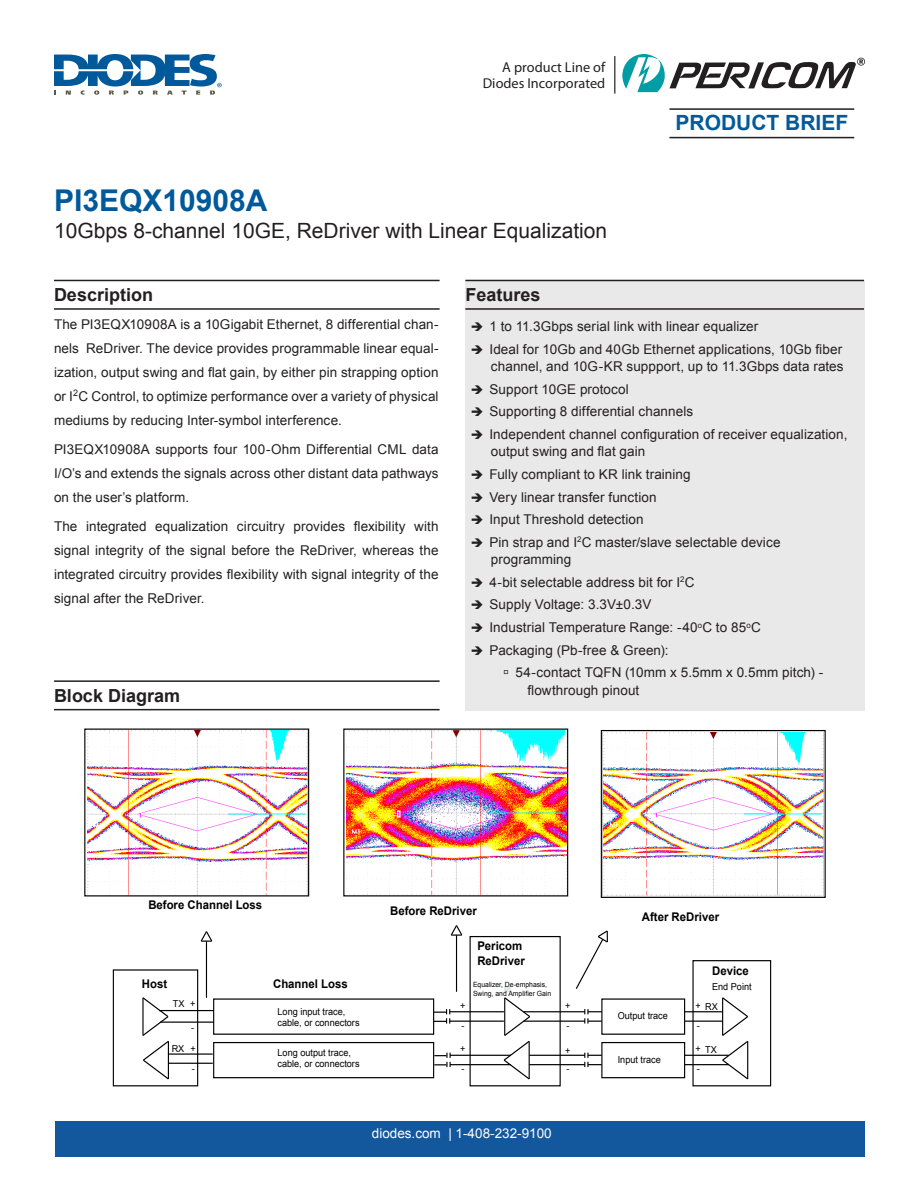
<style>
.page{position:relative;width:918px;height:1188px;background:#fff}
.page>*{position:absolute;margin:0;border:0;box-sizing:border-box;transform-origin:0 0}
.t1{font:700 30px "Arial";color:#00599b}
.t2{font:21px "Arial";color:#231f20}
.t3{font:700 21px "Arial";color:#005a9c}
.Diodes_Section_heade{font:700 18px "Arial";color:#231f20}
.t4{font:14.25px/16.6px "Myriad Pro";color:#231f20;text-align:right}
.Base_Text_Style{font:13.5px/24px "Arial";letter-spacing:.005em;color:#231f20}
.t5{font:13.5px "Arial";color:#fff}
.t6{font:700 12px/14.4px "Arial";color:#000;scale:.95 1}
.t7{font:9.6px/19.8px "Arial";color:#000;scale:.95 1}
.t8{font:7.2px/8.6px "Arial";color:#000;scale:.95 1}
</style>
<div class="page">
<div style="left:465px;top:280px;width:400px;height:431px;background:#e9e9e9"></div>
<svg style="left:622px;top:54px;width:243px;height:38px"></svg>
<hr style="left:614px;top:56px;width:1px;height:38px;background:#231f20">
<div style="left:55px;top:1121px;width:809px;height:36px;background:#13579d"></div>
<svg style="left:54px;top:54px;width:168px;height:41px"></svg>
<hr style="left:669px;top:108px;width:185px;height:2px;background:#231f20">
<hr style="left:669px;top:137px;width:185px;height:1px;background:#231f20">
<hr style="left:54px;top:680px;width:386px;height:2px;background:#231f20">
<hr style="left:54px;top:709px;width:386px;height:1px;background:#231f20">
<hr style="left:465px;top:280px;width:399px;height:1px;background:#231f20">
<hr style="left:465px;top:308px;width:399px;height:2px;background:#231f20">
<hr style="left:54px;top:280px;width:386px;height:1px;background:#231f20">
<hr style="left:54px;top:308px;width:386px;height:2px;background:#231f20">
<div style="left:213px;top:998px;width:221px;height:37px;border:1px solid #000"></div>
<hr style="left:159px;top:1010px;width:55px;height:1px;background:#000">
<hr style="left:160px;top:1022px;width:54px;height:1px;background:#000">
<svg style="left:434px;top:1009px;width:16px;height:15px"></svg>
<hr style="left:450px;top:1011px;width:54px;height:1px;background:#000">
<hr style="left:450px;top:1021px;width:54px;height:1px;background:#000">
<svg style="left:584px;top:1009px;width:17px;height:15px"></svg>
<hr style="left:684px;top:1011px;width:39px;height:1px;background:#000">
<hr style="left:684px;top:1021px;width:39px;height:1px;background:#000">
<hr style="left:206px;top:941px;width:1px;height:57px;background:#000">
<svg style="left:200px;top:931px;width:13px;height:12px"></svg>
<div style="left:601px;top:998px;width:84px;height:37px;border:1px solid #000"></div>
<hr style="left:523px;top:1011px;width:62px;height:1px;background:#000">
<hr style="left:523px;top:1021px;width:62px;height:1px;background:#000">
<div style="left:213px;top:1042px;width:221px;height:36px;border:1px solid #000"></div>
<svg style="left:142px;top:997px;width:28px;height:83px"></svg>
<svg style="left:503px;top:986px;width:28px;height:94px"></svg>
<svg style="left:721px;top:997px;width:28px;height:83px"></svg>
<hr style="left:168px;top:1053px;width:45px;height:2px;background:#000">
<hr style="left:168px;top:1063px;width:45px;height:1px;background:#000">
<svg style="left:434px;top:1053px;width:17px;height:14px"></svg>
<hr style="left:450px;top:1055px;width:61px;height:1px;background:#000">
<hr style="left:450px;top:1064px;width:61px;height:1px;background:#000">
<svg style="left:584px;top:1053px;width:17px;height:14px"></svg>
<hr style="left:684px;top:1055px;width:45px;height:1px;background:#000">
<hr style="left:684px;top:1064px;width:45px;height:1px;background:#000">
<div style="left:601px;top:1042px;width:84px;height:36px;border:1px solid #000"></div>
<hr style="left:529px;top:1055px;width:56px;height:1px;background:#000">
<hr style="left:529px;top:1064px;width:56px;height:1px;background:#000">
<hr style="left:456px;top:935px;width:1px;height:57px;background:#000">
<svg style="left:450px;top:925px;width:13px;height:12px"></svg>
<svg style="left:575px;top:930px;width:33px;height:59px"></svg>
<div style="left:113px;top:969px;width:85px;height:117px;border:1px solid #000"></div>
<div style="left:692px;top:960px;width:79px;height:126px;border:1px solid #000"></div>
<div style="left:470px;top:936px;width:91px;height:150px;border:1px solid #000"></div>
<img style="left:87px;top:731px;width:220px;height:163px">
<img style="left:346px;top:731px;width:220px;height:163px">
<img style="left:603px;top:732px;width:221px;height:164px">
<div style="left:601px;top:730px;width:225px;height:168px;border:1px solid #000"></div>
<p class="t4" style="left:483px;top:58px;width:124px">A product Line of<br>Diodes Incorporated</p>
<p class="t1" style="left:54px;top:181px;width:215px">PI3EQX10908A</p>
<p class="t2" style="left:54px;top:217px;width:555px">10Gbps 8-channel 10GE, ReDriver with Linear Equalization</p>
<h2 class="t3" style="left:676px;top:109px;width:174px">PRODUCT BRIEF</h2>
<p class="Diodes_Section_heade" style="left:54px;top:283px;width:101px">Description</p>
<p class="Diodes_Section_heade" style="left:465px;top:283px;width:77px">Features</p>
<p class="Base_Text_Style" style="left:489px;top:315px;width:270px">1 to 11.3Gbps serial link with linear equalizer</p>
<p class="Base_Text_Style" style="left:489px;top:341px;width:356px;line-height:17.2px">Ideal for 10Gb and 40Gb Ethernet applications, 10Gb fiber channel, and 10G-KR suppport, up to 11.3Gbps data rates</p>
<p class="Base_Text_Style" style="left:489px;top:377px;width:141px">Support 10GE protocol</p>
<p class="Base_Text_Style" style="left:489px;top:400px;width:205px">Supporting 8 differential channels</p>
<p class="Base_Text_Style" style="left:489px;top:426px;width:359px;line-height:17.2px">Independent channel configuration of receiver equalization, output swing and flat gain</p>
<p class="Base_Text_Style" style="left:489px;top:462px;width:203px">Fully compliant to KR link training</p>
<p class="Base_Text_Style" style="left:489px;top:485px;width:169px">Very linear transfer function</p>
<p class="Base_Text_Style" style="left:489px;top:508px;width:156px">Input Threshold detection</p>
<p class="Base_Text_Style" style="left:489px;top:534px;width:293px;line-height:17.2px">Pin strap and I<sup>2</sup>C master/slave selectable device programming</p>
<p class="Base_Text_Style" style="left:489px;top:570px;width:207px">4-bit selectable address bit for I<sup>2</sup>C</p>
<p class="Base_Text_Style" style="left:489px;top:593px;width:163px">Supply Voltage: 3.3V±0.3V</p>
<p class="Base_Text_Style" style="left:489px;top:616px;width:273px">Industrial Temperature Range: -40<sup>o</sup>C to 85<sup>o</sup>C</p>
<p class="Base_Text_Style" style="left:489px;top:638px;width:181px">Packaging (Pb-free &amp; Green):</p>
<p class="Base_Text_Style" style="left:527px;top:664px;width:297px;line-height:17.2px;text-indent:-24px">→ 54-contact TQFN (10mm x 5.5mm x 0.5mm pitch) - flowthrough pinout</p>
<p class="Base_Text_Style" style="left:54px;top:312px;width:386px;text-align:justify">The PI3EQX10908A is a 10Gigabit Ethernet, 8 differential chan&shy;nels ReDriver. The device provides programmable linear equal&shy;ization, output swing and flat gain, by either pin strapping option or I<sup>2</sup>C Control, to optimize performance over a variety of physical mediums by reducing Inter-symbol interference.</p>
<p class="Base_Text_Style" style="left:54px;top:437px;width:386px;text-align:justify">PI3EQX10908A supports four 100-Ohm Differential CML data I/O’s and extends the signals across other distant data pathways on the user’s platform.</p>
<p class="Base_Text_Style" style="left:54px;top:515px;width:386px;text-align:justify">The integrated equalization circuitry provides flexibility with signal integrity of the signal before the ReDriver, whereas the integrated circuitry provides flexibility with signal integrity of the signal after the ReDriver.</p>
<p class="Diodes_Section_heade" style="left:54px;top:684px;width:128px">Block Diagram</p>
<p class="t6" style="left:148px;top:898px;width:121px">Before Channel Loss</p>
<p class="t6" style="left:142px;top:977px;width:28px">Host</p>
<p class="t6" style="left:273px;top:977px;width:80px">Channel Loss</p>
<p class="t6" style="left:390px;top:904px;width:93px">Before ReDriver</p>
<p class="t6" style="left:477px;top:939px;width:51px">Pericom<br>ReDriver</p>
<p class="t8" style="left:473px;top:981px;width:84px">Equalizer, De-emphasis,<br>Swing, and Amplifier Gain</p>
<p class="t6" style="left:642px;top:910px;width:83px">After ReDriver</p>
<p class="t6" style="left:712px;top:964px;width:40px">Device</p>
<p class="t7" style="left:712px;top:977px;width:43px">End Point</p>
<p class="t7" style="left:173px;top:994px;width:14px">TX</p>
<p class="t7" style="left:172px;top:1039px;width:15px">RX</p>
<p class="t7" style="left:190px;top:994px;width:7px">+</p>
<p class="t7" style="left:191px;top:1018px;width:5px">-</p>
<p class="t7" style="left:460px;top:996px;width:7px">+ -</p>
<p class="t7" style="left:696px;top:997px;width:25px;line-height:19.2px">+ RX -</p>
<p class="t7" style="left:565px;top:996px;width:7px">+ -</p>
<p class="t7" style="left:278px;top:1006px;width:88px;line-height:11.6px">Long input trace, cable, or connectors</p>
<p class="t7" style="left:618px;top:1006px;width:54px">Output trace</p>
<p class="t7" style="left:191px;top:1039px;width:7px">+ -</p>
<p class="t7" style="left:460px;top:1039px;width:7px">+ -</p>
<p class="t7" style="left:696px;top:1040px;width:24px;line-height:19.4px">+ TX -</p>
<p class="t7" style="left:565px;top:1041px;width:7px;line-height:18.8px">+ -</p>
<p class="t7" style="left:278px;top:1047px;width:88px;line-height:11.6px">Long output trace, cable, or connectors</p>
<p class="t7" style="left:618px;top:1050px;width:47px">Input trace</p>
<p class="t5" style="left:372px;top:1124px;width:181px">diodes.com | 1-408-232-9100</p>
</div>
